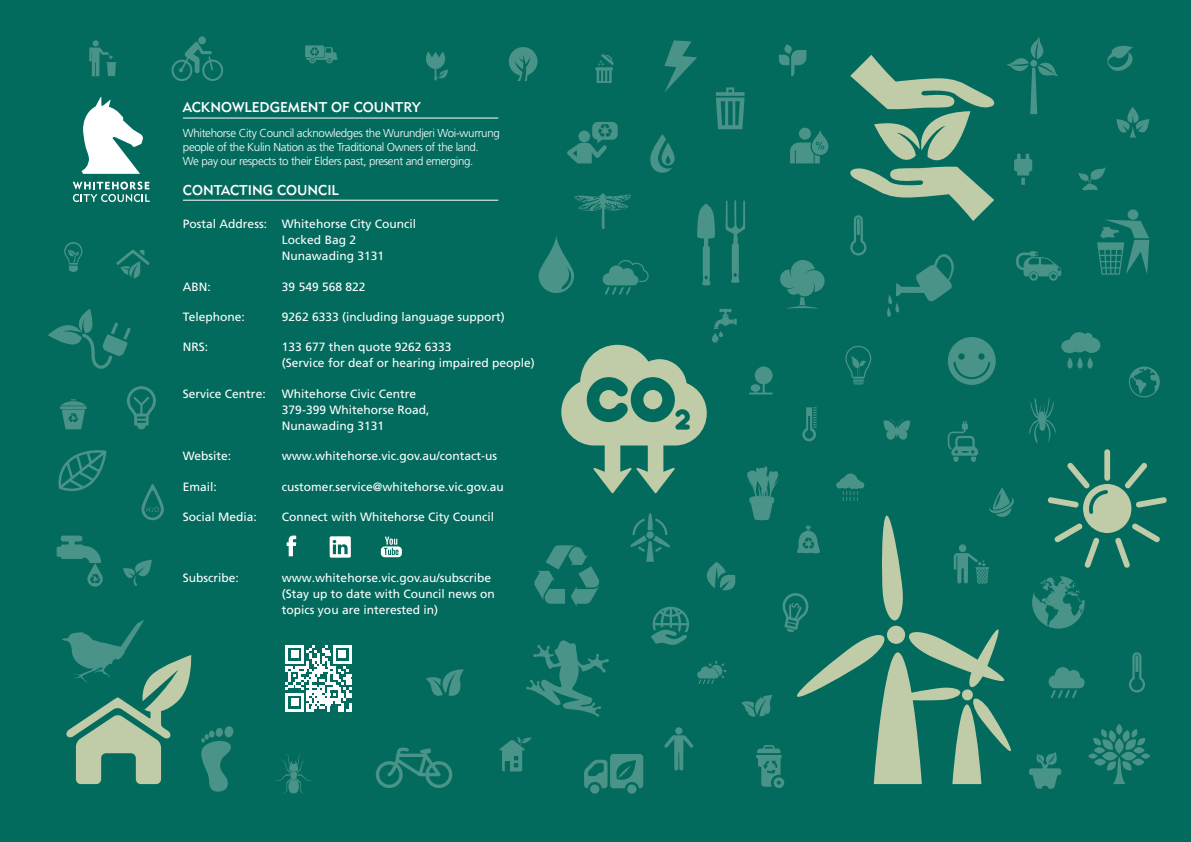
<style>
.page{position:relative;width:1191px;height:842px;background:#036b5d}
.page>*{position:absolute;margin:0;border:0;box-sizing:border-box;transform-origin:0 0}
.t1{font:14px "Geometric 415 BT Medium A";color:#fff}
.t2{font:12px/16px "Frutiger LT Pro";color:#fff}
.t3{font:300 11.5px/13.8px "Frutiger LT Pro";letter-spacing:-.03em;color:#fff}
</style>
<div class="page">
<svg style="left:73px;top:182px;width:77px;height:20px"></svg>
<svg style="left:82px;top:97px;width:61px;height:77px"></svg>
<svg style="left:285px;top:645px;width:66px;height:66px"></svg>
<div style="left:290px;top:698px;width:8px;height:8px;background:#fff"></div>
<svg style="left:287px;top:536px;width:9px;height:20px"></svg>
<svg style="left:330px;top:536px;width:21px;height:22px"></svg>
<svg style="left:381px;top:537px;width:21px;height:20px"></svg>
<hr style="left:183px;top:118px;width:315px;height:1px;background:#fff">
<hr style="left:183px;top:200px;width:315px;height:1px;background:#fff">
<svg style="left:630px;top:513px;width:40px;height:49px"></svg>
<svg style="left:116px;top:250px;width:34px;height:28px"></svg>
<svg style="left:89px;top:40px;width:27px;height:36px"></svg>
<svg style="left:1016px;top:251px;width:45px;height:30px"></svg>
<svg style="left:305px;top:45px;width:32px;height:18px"></svg>
<svg style="left:845px;top:346px;width:26px;height:39px"></svg>
<svg style="left:499px;top:736px;width:33px;height:35px"></svg>
<svg style="left:1014px;top:153px;width:18px;height:32px"></svg>
<svg style="left:376px;top:747px;width:76px;height:41px"></svg>
<svg style="left:426px;top:52px;width:22px;height:28px"></svg>
<svg style="left:534px;top:545px;width:65px;height:61px"></svg>
<svg style="left:1032px;top:576px;width:52px;height:53px"></svg>
<svg style="left:947px;top:421px;width:31px;height:41px"></svg>
<svg style="left:57px;top:536px;width:46px;height:51px"></svg>
<svg style="left:1116px;top:107px;width:33px;height:30px"></svg>
<svg style="left:60px;top:399px;width:27px;height:30px"></svg>
<svg style="left:48px;top:309px;width:83px;height:60px"></svg>
<svg style="left:123px;top:560px;width:29px;height:26px"></svg>
<svg style="left:595px;top:54px;width:19px;height:29px"></svg>
<svg style="left:707px;top:562px;width:29px;height:28px"></svg>
<svg style="left:651px;top:607px;width:38px;height:38px"></svg>
<svg style="left:664px;top:40px;width:33px;height:52px"></svg>
<svg style="left:790px;top:128px;width:39px;height:35px"></svg>
<svg style="left:779px;top:44px;width:27px;height:32px"></svg>
<svg style="left:802px;top:407px;width:14px;height:34px"></svg>
<svg style="left:749px;top:366px;width:23px;height:28px"></svg>
<svg style="left:756px;top:745px;width:28px;height:43px"></svg>
<svg style="left:1048px;top:667px;width:36px;height:31px"></svg>
<svg style="left:64px;top:242px;width:18px;height:30px"></svg>
<svg style="left:567px;top:122px;width:50px;height:41px"></svg>
<svg style="left:1029px;top:752px;width:32px;height:37px"></svg>
<svg style="left:426px;top:669px;width:38px;height:27px"></svg>
<svg style="left:780px;top:260px;width:44px;height:49px"></svg>
<svg style="left:1097px;top:209px;width:52px;height:66px"></svg>
<svg style="left:1007px;top:37px;width:51px;height:77px"></svg>
<svg style="left:1078px;top:168px;width:27px;height:22px"></svg>
<svg style="left:1088px;top:724px;width:62px;height:60px"></svg>
<svg style="left:201px;top:726px;width:33px;height:66px"></svg>
<svg style="left:602px;top:260px;width:46px;height:35px"></svg>
<svg style="left:836px;top:473px;width:28px;height:28px"></svg>
<svg style="left:538px;top:236px;width:36px;height:57px"></svg>
<svg style="left:1107px;top:46px;width:26px;height:25px"></svg>
<svg style="left:697px;top:661px;width:29px;height:23px"></svg>
<svg style="left:275px;top:753px;width:37px;height:41px"></svg>
<svg style="left:509px;top:47px;width:28px;height:34px"></svg>
<svg style="left:741px;top:695px;width:31px;height:22px"></svg>
<svg style="left:664px;top:727px;width:29px;height:43px"></svg>
<svg style="left:58px;top:450px;width:48px;height:41px"></svg>
<svg style="left:716px;top:87px;width:28px;height:42px"></svg>
<svg style="left:883px;top:419px;width:27px;height:21px"></svg>
<svg style="left:574px;top:193px;width:57px;height:36px"></svg>
<svg style="left:948px;top:337px;width:47px;height:48px"></svg>
<svg style="left:127px;top:386px;width:29px;height:43px"></svg>
<svg style="left:782px;top:593px;width:12px;height:39px"></svg>
<svg style="left:650px;top:134px;width:24px;height:39px"></svg>
<svg style="left:171px;top:36px;width:52px;height:45px"></svg>
<svg style="left:141px;top:484px;width:23px;height:36px"></svg>
<svg style="left:584px;top:754px;width:59px;height:40px"></svg>
<svg style="left:989px;top:487px;width:25px;height:28px"></svg>
<svg style="left:1029px;top:332px;width:138px;height:236px"></svg>
<svg style="left:1129px;top:652px;width:16px;height:40px"></svg>
<svg style="left:747px;top:466px;width:32px;height:54px"></svg>
<svg style="left:526px;top:640px;width:83px;height:77px"></svg>
<svg style="left:62px;top:620px;width:130px;height:164px"></svg>
<svg style="left:697px;top:204px;width:18px;height:81px"></svg>
<svg style="left:725px;top:200px;width:20px;height:83px"></svg>
<svg style="left:850px;top:55px;width:145px;height:262px"></svg>
<svg style="left:561px;top:309px;width:175px;height:184px"></svg>
<svg style="left:794px;top:515px;width:217px;height:269px"></svg>
<p class="t1" style="left:183px;top:99px;width:239px">ACKNOWLEDGEMENT OF COUNTRY</p>
<p class="t3" style="left:183px;top:126px;width:318px">Whitehorse City Council acknowledges the Wurundjeri Woi-wurrung people of the Kulin Nation as the Traditional Owners of the land.<br>We pay our respects to their Elders past, present and emerging.</p>
<p class="t1" style="left:183px;top:181px;width:157px">CONTACTING COUNCIL</p>
<p class="t2" style="left:282px;top:216px;width:136px;text-indent:-99px">Postal Address: Whitehorse City Council<br>Locked Bag 2<br>Nunawading 3131</p>
<p class="t2" style="left:183px;top:279px;width:29px">ABN:</p>
<p class="t2" style="left:282px;top:279px;width:85px">39 549 568 822</p>
<p class="t2" style="left:183px;top:309px;width:63px">Telephone:</p>
<p class="t2" style="left:282px;top:309px;width:224px">9262 6333 (including language support)</p>
<p class="t2" style="left:183px;top:339px;width:27px">NRS:</p>
<p class="t2" style="left:282px;top:339px;width:254px">133 677 then quote 9262 6333<br>(Service for deaf or hearing impaired people)</p>
<p class="t2" style="left:183px;top:386px;width:84px">Service Centre:</p>
<p class="t2" style="left:282px;top:386px;width:149px">Whitehorse Civic Centre<br>379-399 Whitehorse Road,<br>Nunawading 3131</p>
<p class="t2" style="left:183px;top:448px;width:50px">Website:</p>
<p class="t2" style="left:282px;top:448px;width:217px">www.whitehorse.vic.gov.au/contact-us</p>
<p class="t2" style="left:183px;top:478px;width:36px">Email:</p>
<p class="t2" style="left:282px;top:478px;width:223px">customer.service@whitehorse.vic.gov.au</p>
<p class="t2" style="left:183px;top:509px;width:76px">Social Media:</p>
<p class="t2" style="left:282px;top:509px;width:214px">Connect with Whitehorse City Council</p>
<p class="t2" style="left:183px;top:570px;width:58px">Subscribe:</p>
<p class="t2" style="left:282px;top:570px;width:214px">www.whitehorse.vic.gov.au/subscribe (Stay up to date with Council news on topics you are interested in)</p>
</div>
